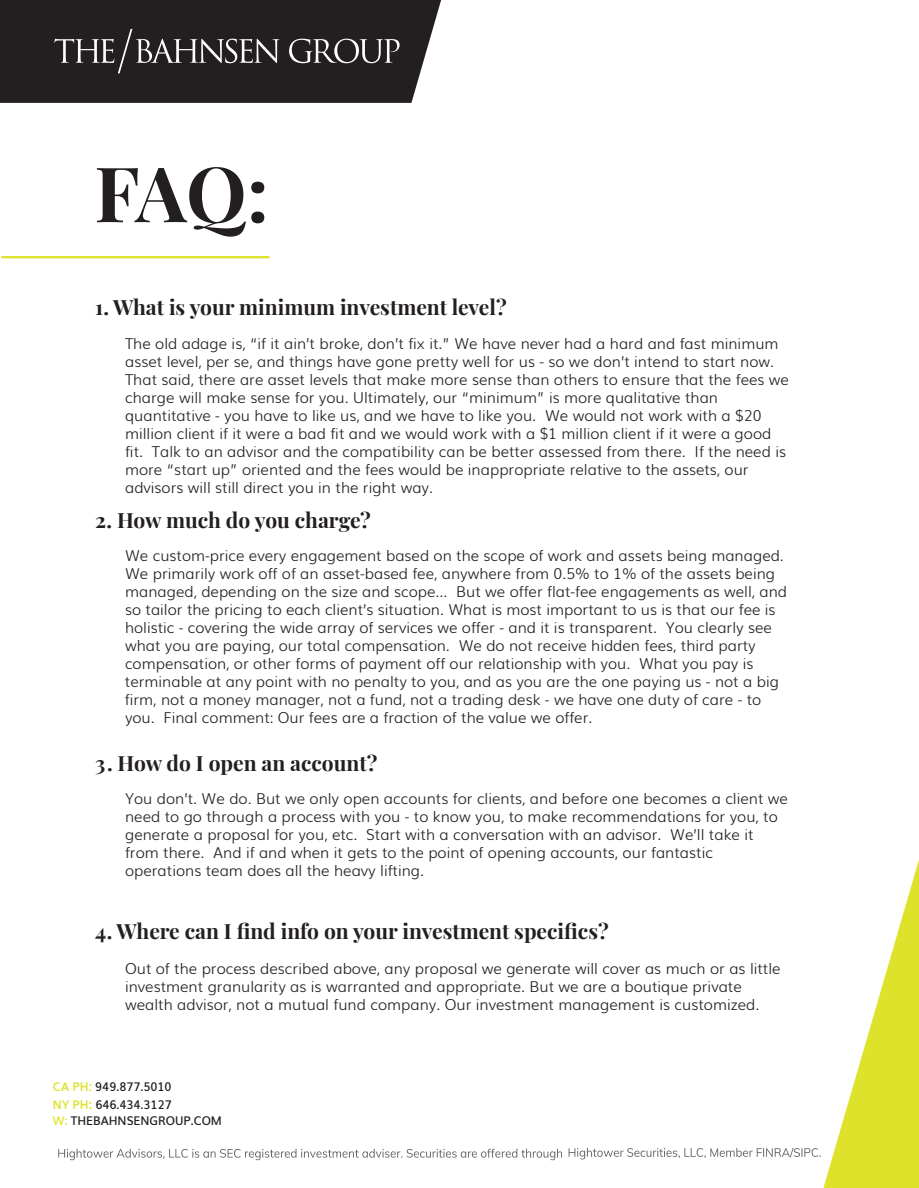
<style>
.page{position:relative;width:919px;height:1188px;background:#fff}
.page>*{position:absolute;margin:0;border:0;box-sizing:border-box;transform-origin:0 0}
.t1{font:700 76.5px "Playfair Display";color:#231f20}
.t2{font:700 21px "Playfair Display";color:#231f20}
.t3{font:300 15px/18px "Muli";color:#231f20}
.t4{font:600 12px "Muli";letter-spacing:-.005em;color:#231f20;scale:.96 1}
.s1{font-weight:700;color:#dee22b}
.s2{color:#dee22b}
</style>
<div class="page">
<div style="left:0;top:0;width:441px;height:103px;background:#231f20"></div>
<svg style="left:54px;top:29px;width:225px;height:44px"></svg>
<svg style="left:289px;top:39px;width:110px;height:24px"></svg>
<hr style="left:1px;top:256px;width:268px;height:2px;background:#dee22b">
<svg style="left:58px;top:1149px;width:504px;height:11px"></svg>
<svg style="left:568px;top:863px;width:350px;height:325px"></svg>
<h1 class="t1" style="left:94px;top:133px;width:176px">FAQ:</h1>
<h2 class="t2" style="left:95px;top:291px;width:413px">1. What is your minimum investment level?</h2>
<p class="t3" style="left:125px;top:333px;width:665px">The old adage is, “if it ain’t broke, don’t fix it.” We have never had a hard and fast minimum asset level, per se, and things have gone pretty well for us - so we don’t intend to start now.<br>That said, there are asset levels that make more sense than others to ensure that the fees we charge will make sense for you. Ultimately, our “minimum” is more qualitative than quantitative - you have to like us, and we have to like you. We would not work with a $20 million client if it were a bad fit and we would work with a $1 million client if it were a good fit. Talk to an advisor and the compatibility can be better assessed from there. If the need is more “start up” oriented and the fees would be inappropriate relative to the assets, our advisors will still direct you in the right way.</p>
<h2 class="t2" style="left:95px;top:504px;width:277px">2. How much do you charge?</h2>
<p class="t3" style="left:125px;top:546px;width:663px">We custom-price every engagement based on the scope of work and assets being managed.<br>We primarily work off of an asset-based fee, anywhere from 0.5% to 1% of the assets being managed, depending on the size and scope... But we offer flat-fee engagements as well, and so tailor the pricing to each client’s situation. What is most important to us is that our fee is holistic - covering the wide array of services we offer - and it is transparent. You clearly see what you are paying, our total compensation. We do not receive hidden fees, third party compensation, or other forms of payment off our relationship with you. What you pay is terminable at any point with no penalty to you, and as you are the one paying us - not a big firm, not a money manager, not a fund, not a trading desk - we have one duty of care - to you. Final comment: Our fees are a fraction of the value we offer.</p>
<h2 class="t2" style="left:95px;top:747px;width:283px">3. How do I open an account?</h2>
<p class="t3" style="left:125px;top:789px;width:664px">You don’t. We do. But we only open accounts for clients, and before one becomes a client we need to go through a process with you - to know you, to make recommendations for you, to generate a proposal for you, etc. Start with a conversation with an advisor. We’ll take it from there. And if and when it gets to the point of opening accounts, our fantastic operations team does all the heavy lifting.</p>
<h2 class="t2" style="left:95px;top:915px;width:514px">4. Where can I find info on your investment specifics?</h2>
<p class="t3" style="left:125px;top:959px;width:656px">Out of the process described above, any proposal we generate will cover as much or as little investment granularity as is warranted and appropriate. But we are a boutique private wealth advisor, not a mutual fund company. Our investment management is customized.</p>
<p class="t4" style="left:53px;top:1077px;width:125px"><span class="s1">CA PH:</span> 949.877.5010</p>
<p class="t4" style="left:53px;top:1095px;width:125px"><span class="s1">NY PH:</span> 646.434.3127</p>
<p class="t4" style="left:53px;top:1111px;width:177px"><span class="s2">W:</span> THEBAHNSENGROUP.COM</p>
</div>
